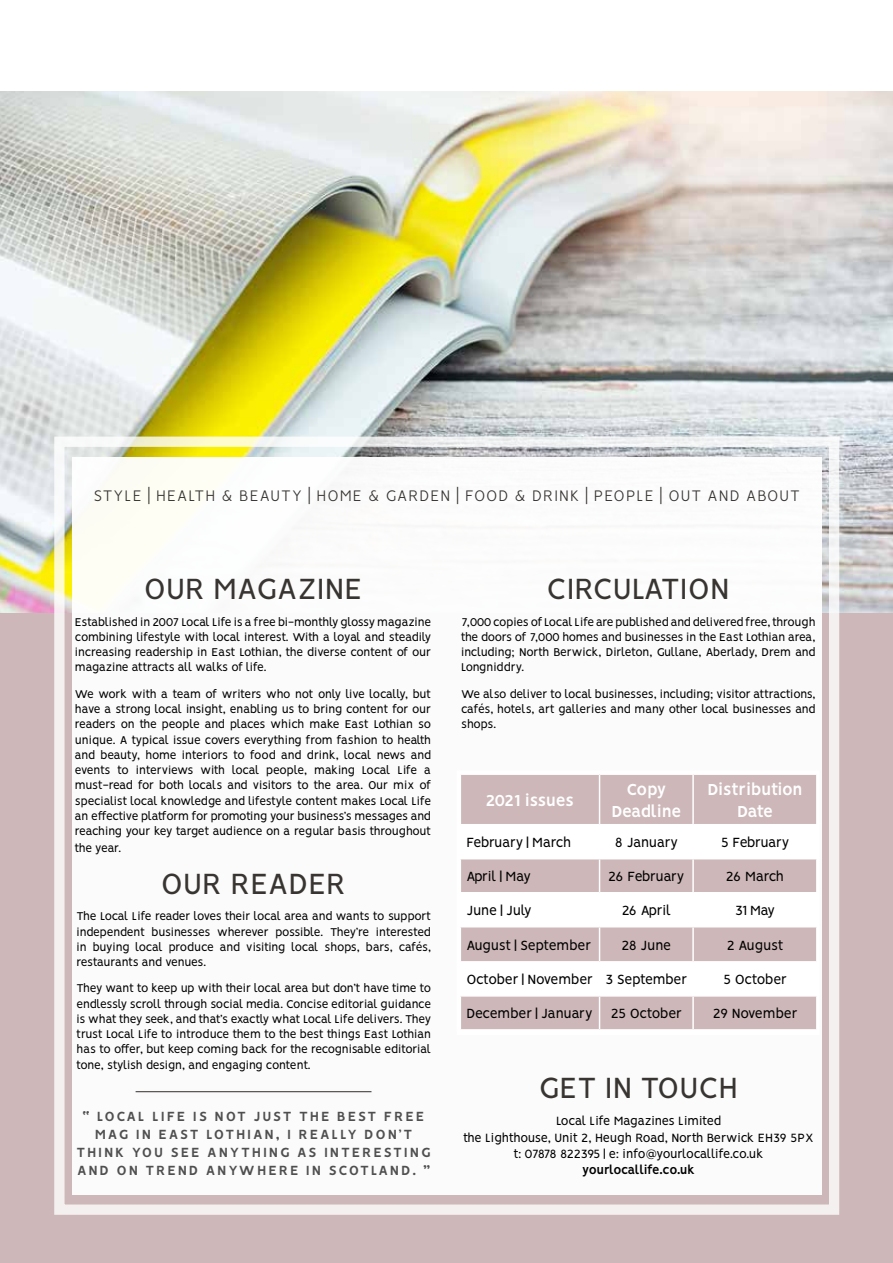
<style>
.page{position:relative;width:893px;height:1263px;background:#fff}
.page>*{position:absolute;margin:0;border:0;box-sizing:border-box;transform-origin:0 0}
.t1{font:33px "Vision";color:#373431}
.t2{font:700 18px/21.6px "Vision";letter-spacing:-.03em;color:#fff;text-align:center}
.t3{font:300 17.25px "Vision";letter-spacing:.06em;color:#373431}
.t4{font:15px "Vision";letter-spacing:-.02em;color:#000}
.t5{font:700 15px/18px "Vision";letter-spacing:.12em;color:#4f4f4f;text-align:center}
.t6{font:15px "Vision";color:#000}
.t7{font:13.5px/16.2px "Vision";letter-spacing:-.02em;color:#000;text-align:center}
.t8{font:700 13.5px "Vision";letter-spacing:-.025em;color:#000}
.t9{font:12.75px/15.3px "Vision";letter-spacing:-.03em;color:#000;text-align:justify}
</style>
<div class="page">
<img style="left:0;top:91px;width:893px;height:522px">
<div style="left:0;top:613px;width:893px;height:650px;background:#cdb7b8"></div>
<div style="left:54px;top:437px;width:785px;height:778px;border:10px solid #fff"></div>
<div style="left:72px;top:457px;width:750px;height:737px;background:#fff"></div>
<div style="left:131px;top:1085px;width:250px;height:18px;background:#000;opacity:.07"></div>
<hr style="left:136px;top:1091px;width:235px;height:1px;background:#373431">
<div style="left:461px;top:775px;width:355px;height:49px;background:#cdb7b8"></div>
<div style="left:461px;top:859px;width:355px;height:33px;background:#cdb7b8"></div>
<svg style="left:461px;top:927px;width:355px;height:102px"></svg>
<hr style="left:599px;top:775px;width:1px;height:49px;background:#fff">
<hr style="left:692px;top:775px;width:2px;height:49px;background:#fff">
<hr style="left:599px;top:859px;width:1px;height:33px;background:#fff">
<hr style="left:692px;top:859px;width:2px;height:33px;background:#fff">
<hr style="left:599px;top:927px;width:1px;height:34px;background:#fff">
<hr style="left:692px;top:927px;width:2px;height:34px;background:#fff">
<hr style="left:460px;top:961px;width:140px;height:1px;background:#fff">
<hr style="left:600px;top:961px;width:93px;height:1px;background:#fff">
<hr style="left:599px;top:962px;width:1px;height:33px;background:#fff">
<hr style="left:693px;top:961px;width:125px;height:1px;background:#fff">
<hr style="left:692px;top:962px;width:2px;height:33px;background:#fff">
<hr style="left:460px;top:995px;width:140px;height:2px;background:#fff">
<hr style="left:600px;top:995px;width:93px;height:2px;background:#fff">
<hr style="left:599px;top:997px;width:1px;height:32px;background:#fff">
<hr style="left:693px;top:995px;width:125px;height:2px;background:#fff">
<hr style="left:692px;top:997px;width:2px;height:32px;background:#fff">
<h3 class="t3" style="left:94px;top:486px;width:708px">STYLE | HEALTH &amp; BEAUTY | HOME &amp; GARDEN | FOOD &amp; DRINK | PEOPLE | OUT AND ABOUT</h3>
<h1 class="t1" style="left:144px;top:569px;width:220px">OUR MAGAZINE</h1>
<p class="t9" style="left:75px;top:615px;width:358px">Established in 2007 Local Life is a free bi-monthly glossy magazine combining lifestyle with local interest. With a loyal and steadily increasing readership in East Lothian, the diverse content of our magazine attracts all walks of life.</p>
<p class="t9" style="left:75px;top:687px;width:358px">We work with a team of writers who not only live locally, but have a strong local insight, enabling us to bring content for our readers on the people and places which make East Lothian so unique. A typical issue covers everything from fashion to health and beauty, home interiors to food and drink, local news and events to interviews with local people, making Local Life a must-read for both locals and visitors to the area. Our mix of specialist local knowledge and lifestyle content makes Local Life an effective platform for promoting your business’s messages and reaching your key target audience on a regular basis throughout the year.</p>
<h1 class="t1" style="left:161px;top:864px;width:187px">OUR READER</h1>
<p class="t9" style="left:77px;top:910px;width:356px">The Local Life reader loves their local area and wants to support independent businesses wherever possible. They’re interested in buying local produce and visiting local shops, bars, cafés, restaurants and venues.</p>
<p class="t9" style="left:77px;top:982px;width:356px">They want to keep up with their local area but don’t have time to endlessly scroll through social media. Concise editorial guidance is what they seek, and that’s exactly what Local Life delivers. They trust Local Life to introduce them to the best things East Lothian has to offer, but keep coming back for the recognisable editorial tone, stylish design, and engaging content.</p>
<p class="t5" style="left:76px;top:1109px;width:356px">“ LOCAL LIFE IS NOT JUST THE BEST FREE MAG IN EAST LOTHIAN, I REALLY DON’T THINK YOU SEE ANYTHING AS INTERESTING AND ON TREND ANYWHERE IN SCOTLAND. ”</p>
<h1 class="t1" style="left:547px;top:569px;width:185px">CIRCULATION</h1>
<p class="t9" style="left:461px;top:615px;width:356px">7,000 copies of Local Life are published and delivered free, through the doors of 7,000 homes and businesses in the East Lothian area, including; North Berwick, Dirleton, Gullane, Aberlady, Drem and Longniddry.</p>
<p class="t9" style="left:461px;top:687px;width:356px">We also deliver to local businesses, including; visitor attractions, cafés, hotels, art galleries and many other local businesses and shops.</p>
<h2 class="t2" style="left:486px;top:791px;width:90px">2021 issues</h2>
<h2 class="t2" style="left:611px;top:780px;width:71px">Copy<br>Deadline</h2>
<h2 class="t2" style="left:707px;top:780px;width:97px">Distribution<br>Date</h2>
<p class="t4" style="left:466px;top:833px;width:106px">February | March</p>
<p class="t4" style="left:615px;top:833px;width:64px">8 January</p>
<p class="t4" style="left:721px;top:833px;width:70px">5 February</p>
<p class="t4" style="left:466px;top:867px;width:66px">April | May</p>
<p class="t4" style="left:608px;top:867px;width:78px">26 February</p>
<p class="t4" style="left:726px;top:867px;width:60px">26 March</p>
<p class="t6" style="left:466px;top:901px;width:67px">June | July</p>
<p class="t4" style="left:622px;top:901px;width:51px">26 April</p>
<p class="t4" style="left:735px;top:901px;width:41px">31 May</p>
<p class="t6" style="left:466px;top:936px;width:126px">August | September</p>
<p class="t4" style="left:621px;top:936px;width:51px">28 June</p>
<p class="t4" style="left:727px;top:936px;width:58px">2 August</p>
<p class="t4" style="left:466px;top:971px;width:222px">October | November 3 September</p>
<p class="t4" style="left:723px;top:971px;width:65px">5 October</p>
<p class="t4" style="left:466px;top:1005px;width:217px">December | January 25 October</p>
<p class="t4" style="left:713px;top:1005px;width:86px">29 November</p>
<h1 class="t1" style="left:539px;top:1069px;width:201px">GET IN TOUCH</h1>
<p class="t7" style="left:463px;top:1114px;width:352px">Local Life Magazines Limited<br>the Lighthouse, Unit 2, Heugh Road, North Berwick EH39 5PX t: 07878 822395 | e: info@yourlocallife.co.uk</p>
<p class="t8" style="left:582px;top:1162px;width:115px">yourlocallife.co.uk</p>
</div>
